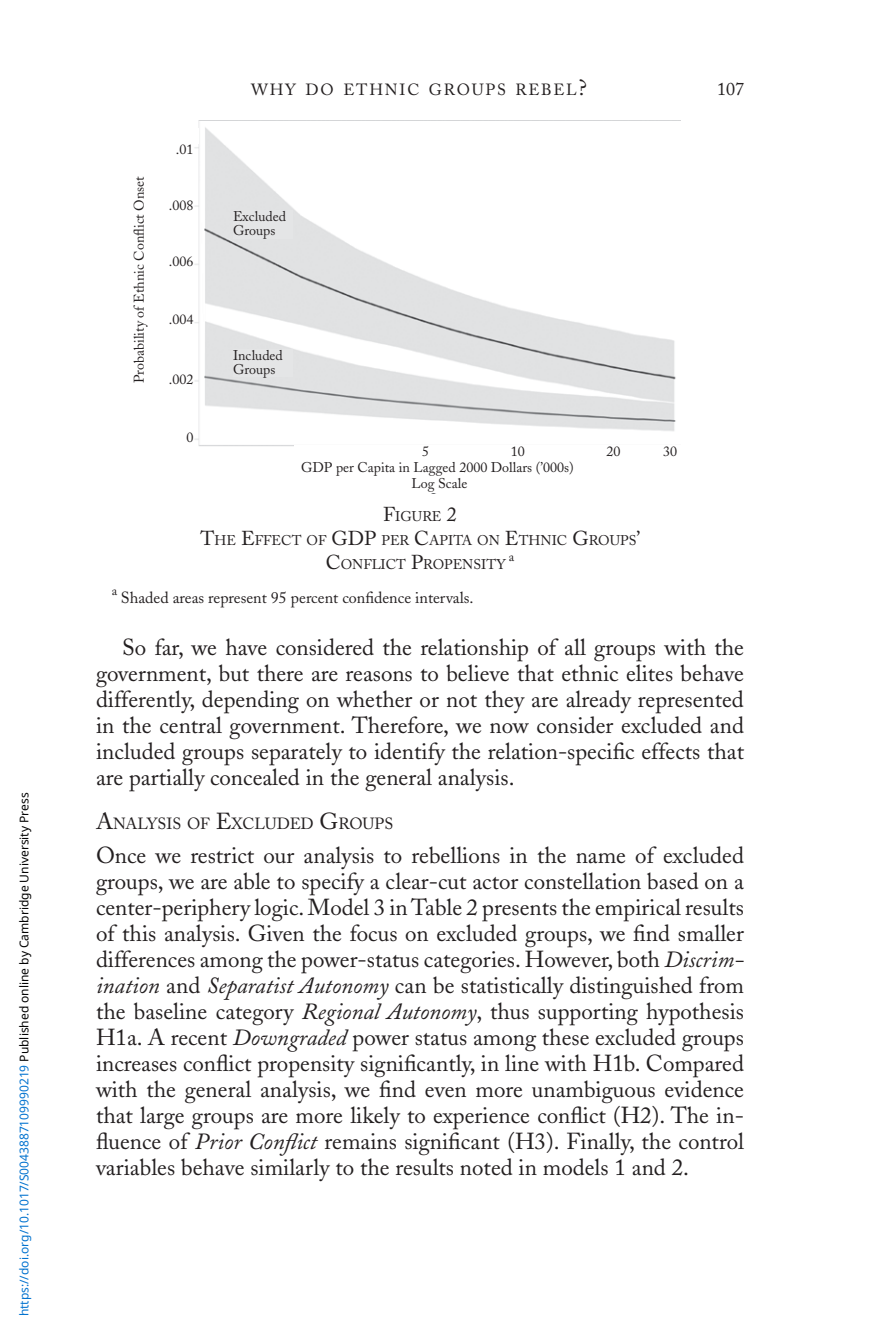
<style>
.page{position:relative;width:882px;height:1332px;background:#fff}
.page>*{position:absolute;margin:0;border:0;box-sizing:border-box;transform-origin:0 0}
.t1{font:23px/26px "Adobe Caslon";color:#231f20;text-align:justify}
.t2{font:18px "Adobe Caslon";color:#231f20}
.t3{font:16.2px "Adobe Caslon";color:#231f20}
.t4{font:16.2px "Adobe Caslon";letter-spacing:.115em;color:#231f20}
.t5{font:16px "Adobe Caslon";color:#231f20}
.t6{font:14px/14px "Adobe Caslon";color:#231f20}
.t7{font:14px/24px "Adobe Caslon";color:#231f20}
.t8{font:12.8px "Adobe Caslon";color:#231f20}
.t9{font:12px "Noto Sans";color:#0172cf}
.s1{color:#000}
.s2{font-size:23px}
.s3{font-size:20px}
.s4{font-style:italic}
</style>
<div class="page">
<img style="left:194px;top:120px;width:487px;height:326px">
<div style="left:294px;top:445px;width:387px;height:48px;background:#fff"></div>
<div style="left:175px;top:128px;width:24px;height:16px;background:#fff"></div>
<div style="left:233px;top:210px;width:60px;height:28px;background:#e4e5e6"></div>
<div style="left:233px;top:349px;width:60px;height:28px;background:#e4e5e6"></div>
<p class="t9" style="left:16px;top:1316px;width:525px;rotate:-90deg">https://doi.org/10.1017/S0043887109990219 <span class="s1">Published online by Cambridge University Press</span></p>
<p class="t6" style="left:132px;top:383px;width:208px;rotate:-90deg">Probability of Ethnic Conflict Onset</p>
<p class="t6" style="left:176px;top:143px;width:19px">.01</p>
<p class="t6" style="left:169px;top:199px;width:26px">.008</p>
<p class="t6" style="left:169px;top:255px;width:26px">.006</p>
<p class="t6" style="left:169px;top:313px;width:26px">.004</p>
<p class="t6" style="left:169px;top:373px;width:26px">.002</p>
<p class="t6" style="left:186px;top:431px;width:8px">0</p>
<p class="t4" style="left:251px;top:80px;width:338px">WHY DO ETHNIC GROUPS REBEL<span class="s2">?</span></p>
<p class="t2" style="left:717px;top:78px;width:28px">107</p>
<p class="t6" style="left:233px;top:209px;width:54px">Excluded<br>Groups</p>
<p class="t6" style="left:233px;top:348px;width:51px">Included<br>Groups</p>
<p class="t6" style="left:422px;top:445px;width:8px">5</p>
<p class="t6" style="left:511px;top:445px;width:16px">10</p>
<p class="t6" style="left:607px;top:445px;width:15px">20</p>
<p class="t6" style="left:663px;top:445px;width:15px">30</p>
<p class="t6" style="left:301px;top:460px;width:274px;line-height:16px;text-align:center">GDP per Capita in Lagged 2000 Dollars (’000s)<br>Log Scale</p>
<p class="t7" style="left:383px;top:504px;width:75px"><span class="s3">F</span>IGURE <span class="s3">2</span></p>
<p class="t7" style="left:200px;top:528px;width:147px"><span class="s3">T</span>HE <span class="s3">E</span>FFECT OF <span class="s3">GDP</span></p>
<p class="t7" style="left:326px;top:528px;width:316px;text-indent:56px">PER <span class="s3">C</span>APITA ON <span class="s3">E</span>THNIC <span class="s3">G</span>ROUPS<span class="s3">’<br>C</span>ONFLICT <span class="s3">P</span>ROPENSITY</p>
<p class="t8" style="left:509px;top:549px;width:7px">a</p>
<p class="t8" style="left:112px;top:583px;width:7px">a</p>
<p class="t5" style="left:121px;top:588px;width:354px">Shaded areas represent 95 percent confidence intervals.</p>
<p class="t1" style="left:96px;top:635px;width:650px;text-indent:26px">So far, we have considered the relationship of all groups with the government, but there are reasons to believe that ethnic elites behave differently, depending on whether or not they are already represented in the central government. Therefore, we now consider excluded and included groups separately to identify the relation-specific effects that are partially concealed in the general analysis.</p>
<p class="t3" style="left:96px;top:814px;width:299px"><span class="s2">A</span>NALYSIS OF <span class="s2">E</span>XCLUDED <span class="s2">G</span>ROUPS</p>
<p class="t1" style="left:96px;top:843px;width:650px">Once we restrict our analysis to rebellions in the name of excluded groups, we are able to specify a clear-cut actor constellation based on a center-periphery logic. Model 3 in Table 2 presents the empirical results of this analysis. Given the focus on excluded groups, we find smaller differences among the power-status categories. However, both <span class="s4">Discrim&shy;ination</span> and <span class="s4">Separatist Autonomy</span> can be statistically distinguished from the baseline category <span class="s4">Regional Autonomy</span>, thus supporting hypothesis H1a. A recent <span class="s4">Downgraded</span> power status among these excluded groups increases conflict propensity significantly, in line with H1b. Compared with the general analysis, we find even more unambiguous evidence that large groups are more likely to experience conflict (H2). The in&shy;fluence of <span class="s4">Prior Conflict</span> remains significant (H3). Finally, the control variables behave similarly to the results noted in models 1 and 2.</p>
</div>
